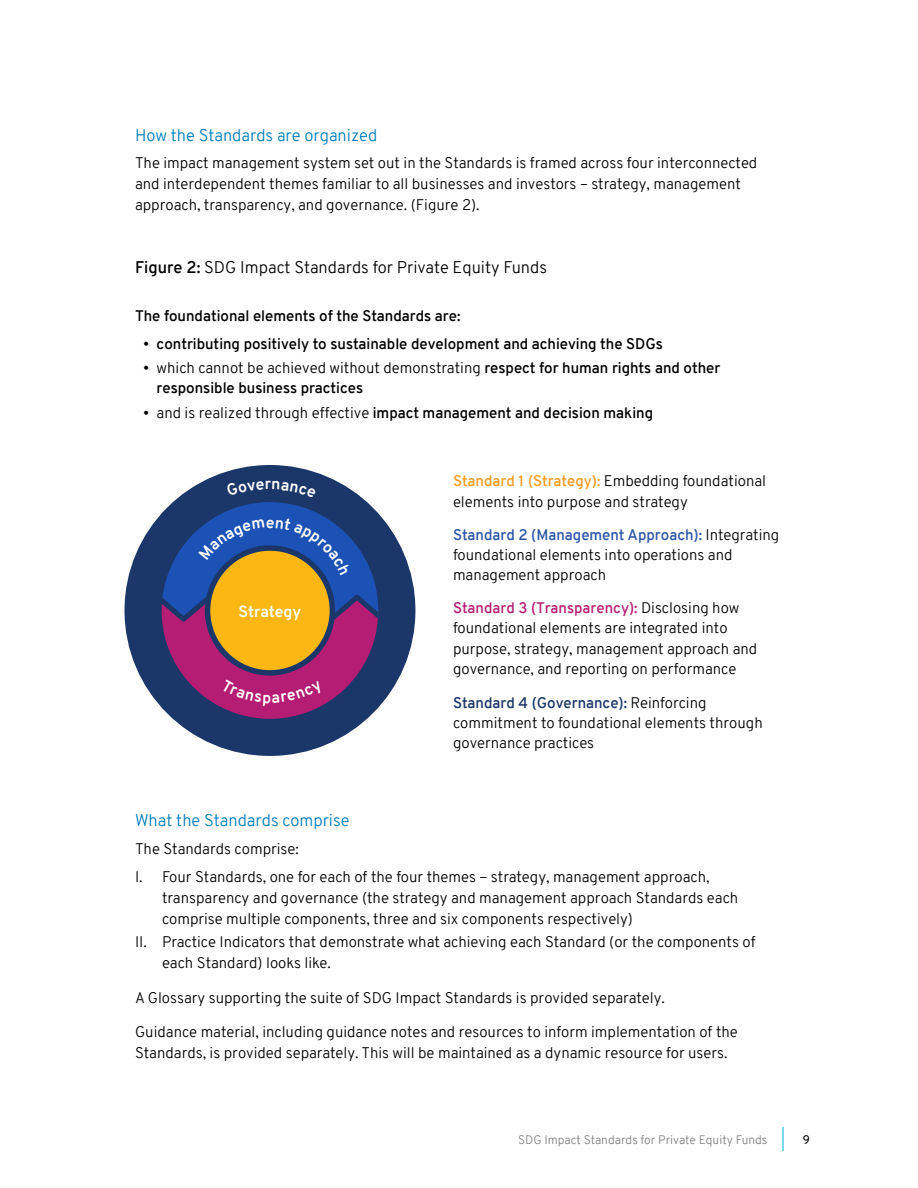
<style>
.page{position:relative;width:918px;height:1188px;background:#fff}
.page>*{position:absolute;margin:0;border:0;box-sizing:border-box;transform-origin:0 0}
.t1{font:300 16.5px "Overpass";color:#007dbb}
.t2{font:300 16.5px "Overpass";color:#000}
.t3{font:700 15.75px "Overpass";color:#fff}
.t4{font:300 15px/20.2px "Overpass";color:#000}
.t5{font:600 15px/19.5px "Overpass";color:#000}
.t6{font:300 12px "Overpass";color:#808080}
.t7{font:12px "Overpass";color:#000}
.s1{font-weight:600}
.s2{font-weight:300}
.s3{font-weight:600;color:#f99d25}
.s4{font-weight:600;color:#2c56a7}
.s5{font-weight:600;color:#b61f74}
.s6{font-weight:600;color:#1b3668}
</style>
<div class="page">
<svg style="left:783px;top:1127px;width:1px;height:24px"></svg>
<div style="left:124px;top:465px;width:291px;height:291px;background:#1b3668;border-radius:50%"></div>
<svg style="left:162px;top:481px;width:216px;height:238px"></svg>
<p class="t1" style="left:135px;top:123px;width:244px">How the Standards are organized</p>
<p class="t4" style="left:135px;top:153px;width:624px;line-height:21px">The impact management system set out in the Standards is framed across four interconnected and interdependent themes familiar to all businesses and investors – strategy, management approach, transparency, and governance. (Figure 2).</p>
<p class="t2" style="left:135px;top:256px;width:414px"><span class="s1">Figure 2:</span> SDG Impact Standards for Private Equity Funds</p>
<p class="t5" style="left:135px;top:306px;width:327px">The foundational elements of the Standards are:</p>
<p class="t5" style="left:143px;top:334px;width:521px"><span class="s2">•</span> contributing positively to sustainable development and achieving the SDGs</p>
<p class="t5" style="left:157px;top:358px;width:565px;text-indent:-14px"><span class="s2">• which cannot be achieved without demonstrating</span> respect for human rights and other responsible business practices</p>
<p class="t5" style="left:143px;top:403px;width:512px"><span class="s2">• and is realized through effective</span> impact management and decision making</p>
<p class="t3" style="left:238px;top:600px;width:64px">Strategy</p>
<p class="t4" style="left:453px;top:471px;width:315px"><span class="s3">Standard 1 (Strategy):</span> Embedding foundational elements into purpose and strategy</p>
<p class="t4" style="left:453px;top:524px;width:328px"><span class="s4">Standard 2 (Management Approach):</span> Integrating foundational elements into operations and management approach</p>
<p class="t4" style="left:453px;top:598px;width:306px"><span class="s5">Standard 3 (Transparency):</span> Disclosing how foundational elements are integrated into purpose, strategy, management approach and governance, and reporting on performance</p>
<p class="t4" style="left:453px;top:692px;width:311px"><span class="s6">Standard 4 (Governance):</span> Reinforcing commitment to foundational elements through governance practices</p>
<p class="t1" style="left:135px;top:808px;width:216px">What the Standards comprise</p>
<p class="t4" style="left:135px;top:835px;width:576px;line-height:27.8px">The Standards comprise:<br>I. Four Standards, one for each of the four themes – strategy, management approach,</p>
<p class="t4" style="left:162px;top:888px;width:578px;line-height:21px">transparency and governance (the strategy and management approach Standards each comprise multiple components, three and six components respectively)</p>
<p class="t4" style="left:162px;top:932px;width:595px;line-height:21px;text-indent:-27px">II. Practice Indicators that demonstrate what achieving each Standard (or the components of each Standard) looks like.</p>
<p class="t4" style="left:135px;top:988px;width:531px">A Glossary supporting the suite of SDG Impact Standards is provided separately.</p>
<p class="t4" style="left:135px;top:1022px;width:604px;line-height:21px">Guidance material, including guidance notes and resources to inform implementation of the<br>Standards, is provided separately. This will be maintained as a dynamic resource for users.</p>
<p class="t6" style="left:518px;top:1131px;width:251px">SDG Impact Standards for Private Equity Funds</p>
<p class="t7" style="left:803px;top:1131px;width:9px">9</p>
</div>
